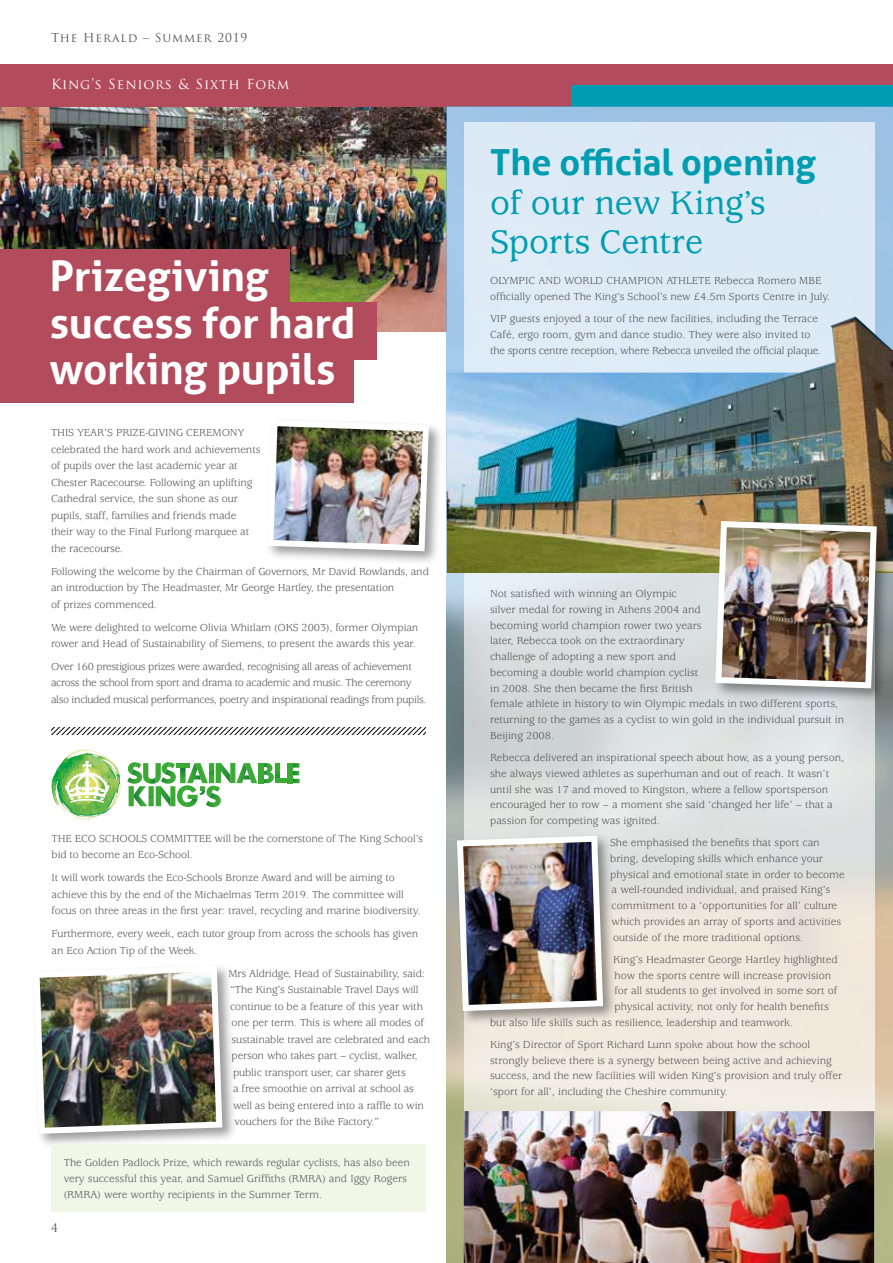
<style>
.page{position:relative;width:893px;height:1263px;background:#fff}
.page>*{position:absolute;margin:0;border:0;box-sizing:border-box;transform-origin:0 0}
.t1{font:700 42px/46.5px "Aller";letter-spacing:-.01em;color:#fff}
.t2{font:500 36px/39px "Usherwood";letter-spacing:-.005em;color:#009db1}
.t3{font:700 36px "Aller";letter-spacing:-.005em;color:#009db1}
.t4{font:13.5px "Trajan Pro";letter-spacing:.07em;color:#fff}
.t5{font:12px "Trajan Pro";letter-spacing:.075em;color:#575756}
.t6{font:11.25px/15.8px "Usherwood";letter-spacing:-.01em;color:#575756}
.t7{font:11.25px/16.5px "Usherwood";letter-spacing:-.03em;color:#575756}
</style>
<div class="page">
<img style="left:0;top:106px;width:446px;height:225px">
<div style="left:0;top:64px;width:893px;height:42px;background:#b24b5c"></div>
<div style="left:571px;top:85px;width:322px;height:21px;background:#009db1"></div>
<img style="left:446px;top:106px;width:447px;height:1157px">
<svg style="left:464px;top:123px;width:410px;height:979px"></svg>
<div style="left:0;top:303px;width:376px;height:57px;background:#b24b5c"></div>
<div style="left:0;top:346px;width:354px;height:57px;background:#b24b5c"></div>
<div style="left:0;top:250px;width:289px;height:57px;background:#b24b5c"></div>
<img style="left:447px;top:316px;width:446px;height:257px">
<div style="left:454px;top:833px;width:164px;height:193px;background:#000;opacity:.4"></div>
<img style="left:454px;top:832px;width:152px;height:182px">
<div style="left:712px;top:518px;width:180px;height:185px;background:#000;opacity:.4"></div>
<img style="left:712px;top:518px;width:168px;height:173px">
<img style="left:464px;top:1102px;width:410px;height:161px">
<div style="left:264px;top:417px;width:180px;height:149px;background:#000;opacity:.4"></div>
<img style="left:264px;top:417px;width:168px;height:137px">
<svg style="left:51px;top:728px;width:374px;height:6px"></svg>
<div style="left:30px;top:962px;width:207px;height:187px;background:#000;opacity:.4"></div>
<img style="left:30px;top:962px;width:195px;height:175px">
<svg style="left:275px;top:763px;width:5px;height:15px"></svg>
<div style="left:275px;top:778px;width:11px;height:5px;background:#3aaa35"></div>
<svg style="left:293px;top:763px;width:7px;height:20px"></svg>
<div style="left:288px;top:763px;width:5px;height:20px;background:#3aaa35"></div>
<svg style="left:127px;top:762px;width:147px;height:45px"></svg>
<svg style="left:52px;top:749px;width:69px;height:71px"></svg>
<div style="left:51px;top:1144px;width:374px;height:68px;background:#f1f6e6"></div>
<p class="t5" style="left:51px;top:30px;width:198px">The Herald – Summer 2019</p>
<p class="t4" style="left:51px;top:76px;width:240px">King’s Seniors &amp; Sixth Form</p>
<h1 class="t1" style="left:50px;top:253px;width:307px">Prizegiving success for hard working pupils</h1>
<p class="t6" style="left:51px;top:425px;width:211px;line-height:16.5px">THIS YEAR’S PRIZE-GIVING CEREMONY celebrated the hard work and achievements of pupils over the last academic year at Chester Racecourse. Following an uplifting Cathedral service, the sun shone as our pupils, staff, families and friends made their way to the Final Furlong marquee at the racecourse.</p>
<p class="t6" style="left:51px;top:563px;width:379px;line-height:16.5px">Following the welcome by the Chairman of Governors, Mr David Rowlands, and an introduction by The Headmaster, Mr George Hartley, the presentation<br>of prizes commenced.</p>
<p class="t6" style="left:51px;top:619px;width:369px;line-height:16.5px">We were delighted to welcome Olivia Whitlam (OKS 2003), former Olympian rower and Head of Sustainability of Siemens, to present the awards this year.</p>
<p class="t7" style="left:51px;top:659px;width:377px">Over 160 prestigious prizes were awarded, recognising all areas of achievement across the school from sport and drama to academic and music. The ceremony also included musical performances, poetry and inspirational readings from pupils.</p>
<p class="t6" style="left:52px;top:830px;width:373px;line-height:16.5px">THE ECO SCHOOLS COMMITTEE will be the cornerstone of The King School’s bid to become an Eco-School.</p>
<p class="t6" style="left:52px;top:870px;width:370px;line-height:16.5px">It will work towards the Eco-Schools Bronze Award and will be aiming to achieve this by the end of the Michaelmas Term 2019. The committee will focus on three areas in the first year: travel, recycling and marine biodiversity.</p>
<p class="t6" style="left:52px;top:926px;width:368px;line-height:16.5px">Furthermore, every week, each tutor group from across the schools has given an Eco Action Tip of the Week.</p>
<p class="t6" style="left:229px;top:965px;width:198px">Mrs Aldridge, Head of Sustainability, said:</p>
<p class="t6" style="left:230px;top:982px;width:190px">“The King’s Sustainable Travel Days will</p>
<p class="t6" style="left:230px;top:998px;width:194px">continue to be a feature of this year with</p>
<p class="t6" style="left:232px;top:1015px;width:194px">one per term. This is where all modes of</p>
<p class="t6" style="left:232px;top:1031px;width:200px">sustainable travel are celebrated and each</p>
<p class="t6" style="left:232px;top:1048px;width:188px">person who takes part – cyclist, walker,</p>
<p class="t6" style="left:233px;top:1064px;width:174px">public transport user, car sharer gets</p>
<p class="t6" style="left:233px;top:1081px;width:182px">a free smoothie on arrival at school as</p>
<p class="t6" style="left:233px;top:1097px;width:192px">well as being entered into a raffle to win</p>
<p class="t6" style="left:235px;top:1114px;width:146px">vouchers for the Bike Factory.”</p>
<p class="t6" style="left:64px;top:1155px;width:348px">The Golden Padlock Prize, which rewards regular cyclists, has also been very successful this year, and Samuel Griffiths (RMRA) and Iggy Rogers (RMRA) were worthy recipients in the Summer Term.</p>
<p class="t5" style="left:51px;top:1220px;width:8px">4</p>
<h2 class="t3" style="left:490px;top:140px;width:327px">The official opening</h2>
<h2 class="t2" style="left:490px;top:184px;width:277px">of our new King’s<br>Sports Centre</h2>
<p class="t6" style="left:490px;top:273px;width:342px">OLYMPIC AND WORLD CHAMPION ATHLETE Rebecca Romero MBE officially opened The King’s School’s new £4.5m Sports Centre in July.</p>
<p class="t6" style="left:490px;top:311px;width:332px">VIP guests enjoyed a tour of the new facilities, including the Terrace<br>Café, ergo room, gym and dance studio. They were also invited to the sports centre reception, where Rebecca unveiled the official plaque.</p>
<p class="t6" style="left:490px;top:586px;width:356px">Not satisfied with winning an Olympic<br>silver medal for rowing in Athens 2004 and<br>becoming world champion rower two years<br>later, Rebecca took on the extraordinary<br>challenge of adopting a new sport and<br>becoming a double world champion cyclist<br>in 2008. She then became the first British<br>female athlete in history to win Olympic medals in two different sports, returning to the games as a cyclist to win gold in the individual pursuit in Beijing 2008.</p>
<p class="t6" style="left:490px;top:750px;width:356px">Rebecca delivered an inspirational speech about how, as a young person, she always viewed athletes as superhuman and out of reach. It wasn’t until she was 17 and moved to Kingston, where a fellow sportsperson encouraged her to row – a moment she said ‘changed her life’ – that a passion for competing was ignited.</p>
<p class="t6" style="left:610px;top:835px;width:236px">She emphasised the benefits that sport can bring, developing skills which enhance your physical and emotional state in order to become a well-rounded individual, and praised King’s commitment to a ‘opportunities for all’ culture which provides an array of sports and activities outside of the more traditional options.</p>
<p class="t6" style="left:613px;top:952px;width:226px">King’s Headmaster George Hartley highlighted</p>
<p class="t6" style="left:615px;top:968px;width:218px">how the sports centre will increase provision</p>
<p class="t6" style="left:615px;top:983px;width:224px">for all students to get involved in some sort of</p>
<p class="t6" style="left:615px;top:999px;width:216px">physical activity, not only for health benefits</p>
<p class="t6" style="left:490px;top:1015px;width:305px">but also life skills such as resilience, leadership and teamwork.</p>
<p class="t6" style="left:490px;top:1037px;width:354px">King’s Director of Sport Richard Lunn spoke about how the school strongly believe there is a synergy between being active and achieving success, and the new facilities will widen King’s provision and truly offer ‘sport for all’, including the Cheshire community.</p>
</div>
